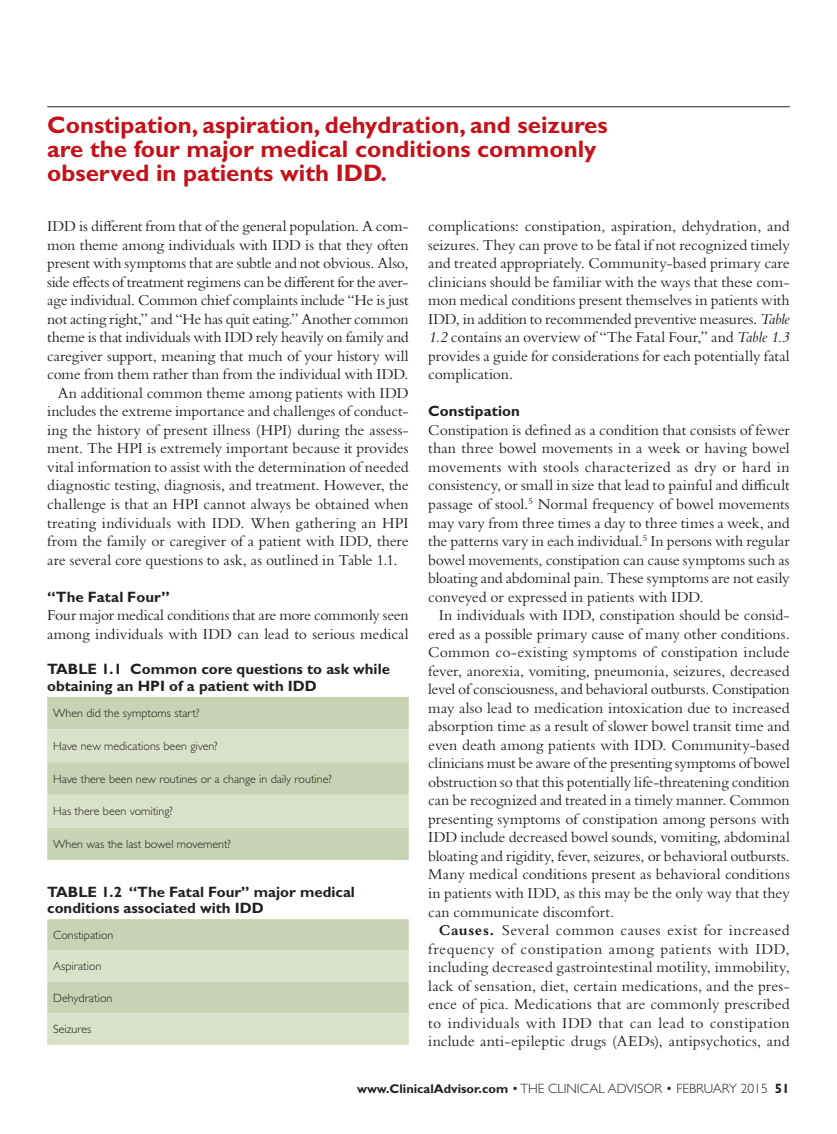
<style>
.page{position:relative;width:837px;height:1134px;background:#fff}
.page>*{position:absolute;margin:0;border:0;box-sizing:border-box;transform-origin:0 0}
.t1{font:700 24px/24px "Gill Sans Std";color:#c4121a}
.t2{font:15.75px/18.5px "Bembo Std";letter-spacing:-.005em;color:#231f20;text-align:justify}
.t3{font:15.75px "Bembo Std";letter-spacing:-.025em;color:#231f20}
.t4{font:15.75px "Bembo Std";letter-spacing:.015em;color:#231f20}
.t5{font:700 15px/16.5px "Gill Sans Std";color:#231f20}
.t6{font:300 13.5px "Gill Sans Std";color:#231f20}
.t7{font:300 12px "Gill Sans Std";color:#231f20}
.s1{font-style:italic}
.s2{font-weight:700}
.s3{font-weight:700;font-size:12.75px}
</style>
<div class="page">
<hr style="left:47px;top:106px;width:743px;height:1px;background:#231f20">
<div style="left:47px;top:697px;width:362px;height:163px;background:#c7d3b2"></div>
<svg style="left:47px;top:730px;width:362px;height:97px;background:#d3dcc1"></svg>
<svg style="left:47px;top:919px;width:362px;height:126px;background:#d0dabd"></svg>
<h1 class="t1" style="left:47px;top:113px;width:562px">Constipation, aspiration, dehydration, and seizures are the four major medical conditions commonly observed in patients with IDD.</h1>
<p class="t2" style="left:47px;top:217px;width:363px">IDD is different from that of the general population. A com-</p>
<p class="t2" style="left:47px;top:235px;width:363px">mon theme among individuals with IDD is that they often</p>
<p class="t2" style="left:47px;top:254px;width:363px">present with symptoms that are subtle and not obvious. Also,</p>
<p class="t3" style="left:47px;top:273px;width:363px">side effects of treatment regimens can be different for the aver-</p>
<p class="t2" style="left:47px;top:291px;width:363px">age individual. Common chief complaints include “He is just</p>
<p class="t2" style="left:47px;top:309px;width:363px">not acting right,” and “He has quit eating.” Another common</p>
<p class="t2" style="left:47px;top:328px;width:363px">theme is that individuals with IDD rely heavily on family and</p>
<p class="t2" style="left:47px;top:346px;width:363px">caregiver support, meaning that much of your history will</p>
<p class="t2" style="left:47px;top:365px;width:363px">come from them rather than from the individual with IDD.</p>
<p class="t2" style="left:58px;top:383px;width:352px">An additional common theme among patients with IDD</p>
<p class="t2" style="left:47px;top:402px;width:363px">includes the extreme importance and challenges of conduct-</p>
<p class="t2" style="left:47px;top:420px;width:363px">ing the history of present illness (HPI) during the assess-</p>
<p class="t2" style="left:47px;top:439px;width:363px">ment. The HPI is extremely important because it provides</p>
<p class="t2" style="left:47px;top:457px;width:363px">vital information to assist with the determination of needed</p>
<p class="t2" style="left:47px;top:476px;width:363px">diagnostic testing, diagnosis, and treatment. However, the</p>
<p class="t2" style="left:47px;top:495px;width:363px">challenge is that an HPI cannot always be obtained when</p>
<p class="t4" style="left:47px;top:513px;width:363px">treating individuals with IDD. When gathering an HPI</p>
<p class="t2" style="left:47px;top:532px;width:363px">from the family or caregiver of a patient with IDD, there</p>
<p class="t2" style="left:47px;top:550px;width:352px">are several core questions to ask, as outlined in Table 1.1.</p>
<p class="t5" style="left:47px;top:588px;width:124px">“The Fatal Four”</p>
<p class="t2" style="left:47px;top:606px;width:363px">Four major medical conditions that are more commonly seen among individuals with IDD can lead to serious medical</p>
<p class="t2" style="left:428px;top:217px;width:363px">complications: constipation, aspiration, dehydration, and seizures. They can prove to be fatal if not recognized timely and treated appropriately. Community-based primary care clinicians should be familiar with the ways that these com&shy;mon medical conditions present themselves in patients with IDD, in addition to recommended preventive measures. <span class="s1">Table 1.2</span> contains an overview of “The Fatal Four,” and <span class="s1">Table 1.3 </span>provides a guide for considerations for each potentially fatal complication.</p>
<p class="t5" style="left:428px;top:403px;width:93px">Constipation</p>
<p class="t2" style="left:428px;top:420px;width:363px">Constipation is defined as a condition that consists of fewer than three bowel movements in a week or having bowel movements with stools characterized as dry or hard in consistency, or small in size that lead to painful and difficult passage of stool.<sup>5</sup> Normal frequency of bowel movements may vary from three times a day to three times a week, and the patterns vary in each individual.<sup>5</sup> In persons with regular bowel movements, constipation can cause symptoms such as bloating and abdominal pain. These symptoms are not easily conveyed or expressed in patients with IDD.</p>
<p class="t2" style="left:428px;top:606px;width:363px;text-indent:10px">In individuals with IDD, constipation should be consid&shy;ered as a possible primary cause of many other conditions.<br>Common co-existing symptoms of constipation include fever, anorexia, vomiting, pneumonia, seizures, decreased level of consciousness, and behavioral outbursts. Constipation may also lead to medication intoxication due to increased absorption time as a result of slower bowel transit time and even death among patients with IDD. Community-based clinicians must be aware of the presenting symptoms of bowel obstruction so that this potentially life-threatening condition can be recognized and treated in a timely manner. Common presenting symptoms of constipation among persons with IDD include decreased bowel sounds, vomiting, abdominal bloating and rigidity, fever, seizures, or behavioral outbursts.<br>Many medical conditions present as behavioral conditions in patients with IDD, as this may be the only way that they can communicate discomfort.</p>
<p class="t2" style="left:428px;top:921px;width:363px;text-indent:10px"><span class="s2">Causes.</span> Several common causes exist for increased frequency of constipation among patients with IDD, including decreased gastrointestinal motility, immobility, lack of sensation, diet, certain medications, and the pres&shy;ence of pica. Medications that are commonly prescribed to individuals with IDD that can lead to constipation include anti-epileptic drugs (AEDs), antipsychotics, and</p>
<p class="t5" style="left:47px;top:661px;width:344px">TABLE 1.1 Common core questions to ask while obtaining an HPI of a patient with IDD</p>
<p class="t7" style="left:53px;top:707px;width:148px">When did the symptoms start?</p>
<p class="t7" style="left:53px;top:739px;width:166px">Have new medications been given?</p>
<p class="t7" style="left:53px;top:772px;width:280px">Have there been new routines or a change in daily routine?</p>
<p class="t7" style="left:53px;top:804px;width:121px">Has there been vomiting?</p>
<p class="t7" style="left:53px;top:837px;width:179px">When was the last bowel movement?</p>
<p class="t5" style="left:47px;top:883px;width:309px">TABLE 1.2 “The Fatal Four” major medical conditions associated with IDD</p>
<p class="t7" style="left:53px;top:928px;width:62px">Constipation</p>
<p class="t7" style="left:53px;top:960px;width:50px">Aspiration</p>
<p class="t7" style="left:53px;top:991px;width:61px">Dehydration</p>
<p class="t7" style="left:53px;top:1022px;width:40px">Seizures</p>
<p class="t6" style="left:357px;top:1081px;width:434px"><span class="s3">www.ClinicalAdvisor.com</span> • THE CLINICAL ADVISOR • FEBRUARY 2015 <span class="s2">51</span></p>
</div>
